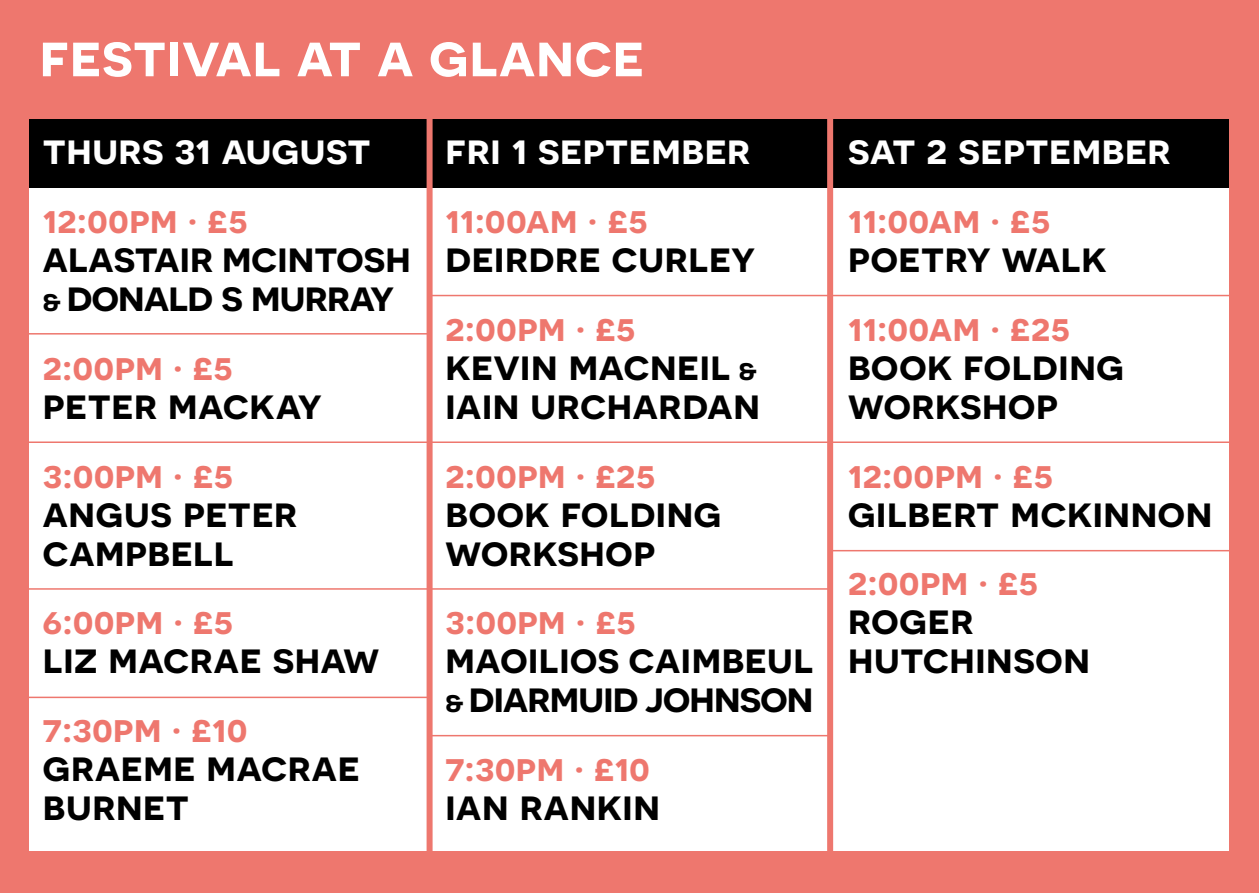
<style>
.page{position:relative;width:1259px;height:893px;background:#ee776e}
.page>*{position:absolute;margin:0;border:0;box-sizing:border-box;transform-origin:0 0}
.t1{font:600 60px "Novecentosanswide";color:#fff}
.t2{font:600 42px/39px "Novecentosanswide";color:#000}
.t3{font:600 42px/39px "Novecentosanswide";letter-spacing:-.025em;color:#000}
.t4{font:600 42px "Novecentosanswide";color:#fff}
.t5{font:600 39px "Novecentosanswide";color:#ee776e}
.s1{font-size:30px}
</style>
<div class="page">
<div style="left:30px;top:119px;width:1199px;height:731px;background:#fff"></div>
<div style="left:30px;top:119px;width:1199px;height:68px;background:#000"></div>
<div style="left:426px;top:111px;width:6px;height:748px;background:#ee776e"></div>
<hr style="left:429px;top:295px;width:808px;height:1px;background:#ee776e">
<hr style="left:429px;top:441px;width:808px;height:2px;background:#ee776e">
<hr style="left:21px;top:588px;width:809px;height:2px;background:#ee776e">
<hr style="left:21px;top:441px;width:408px;height:2px;background:#ee776e">
<hr style="left:21px;top:697px;width:408px;height:1px;background:#ee776e">
<hr style="left:21px;top:333px;width:408px;height:2px;background:#ee776e">
<hr style="left:429px;top:735px;width:400px;height:1px;background:#ee776e">
<hr style="left:831px;top:550px;width:399px;height:1px;background:#ee776e">
<div style="left:827px;top:111px;width:6px;height:748px;background:#ee776e"></div>
<h1 class="t1" style="left:39px;top:19px;width:607px">festival at a glance</h1>
<p class="t4" style="left:43px;top:124px;width:330px">thurs 31 august</p>
<p class="t5" style="left:43px;top:196px;width:207px">12:00pm · £5</p>
<p class="t3" style="left:43px;top:237px;width:370px">alastair mcintosh <span class="s1">&amp;</span> donald s murray</p>
<p class="t5" style="left:43px;top:342px;width:192px">2:00pm · £5</p>
<p class="t2" style="left:43px;top:384px;width:281px">peter mackay</p>
<p class="t5" style="left:43px;top:450px;width:192px">3:00pm · £5</p>
<p class="t2" style="left:43px;top:491px;width:257px">angus peter campbell</p>
<p class="t5" style="left:43px;top:597px;width:192px">6:00pm · £5</p>
<p class="t2" style="left:43px;top:638px;width:338px">liz macrae shaw</p>
<p class="t5" style="left:43px;top:705px;width:206px">7:30pm · £10</p>
<p class="t2" style="left:43px;top:746px;width:319px">graeme macrae burnet</p>
<p class="t4" style="left:445px;top:124px;width:307px">fri 1 september</p>
<p class="t5" style="left:445px;top:196px;width:204px">11:00am · £5</p>
<p class="t2" style="left:445px;top:237px;width:312px">deirdre curley</p>
<p class="t5" style="left:445px;top:303px;width:192px">2:00pm · £5</p>
<p class="t2" style="left:445px;top:345px;width:317px">kevin macneil <span class="s1">&amp; </span>iain urchardan</p>
<p class="t5" style="left:445px;top:450px;width:212px">2:00pm · £25</p>
<p class="t2" style="left:445px;top:491px;width:278px">book folding workshop</p>
<p class="t5" style="left:445px;top:597px;width:192px">3:00pm · £5</p>
<p class="t3" style="left:445px;top:638px;width:370px">maoilios caimbeul <span class="s1">&amp;</span> diarmuid johnson</p>
<p class="t5" style="left:445px;top:744px;width:206px">7:30pm · £10</p>
<p class="t2" style="left:445px;top:785px;width:216px">ian rankin</p>
<p class="t4" style="left:848px;top:124px;width:325px">sat 2 september</p>
<p class="t5" style="left:848px;top:196px;width:204px">11:00am · £5</p>
<p class="t2" style="left:848px;top:237px;width:260px">poetry walk</p>
<p class="t5" style="left:848px;top:303px;width:224px">11:00am · £25</p>
<p class="t2" style="left:848px;top:345px;width:278px">book folding workshop</p>
<p class="t5" style="left:848px;top:450px;width:207px">12:00pm · £5</p>
<p class="t2" style="left:848px;top:491px;width:366px">gilbert mckinnon</p>
<p class="t5" style="left:848px;top:558px;width:192px">2:00pm · £5</p>
<p class="t2" style="left:848px;top:599px;width:244px">roger hutchinson</p>
</div>
